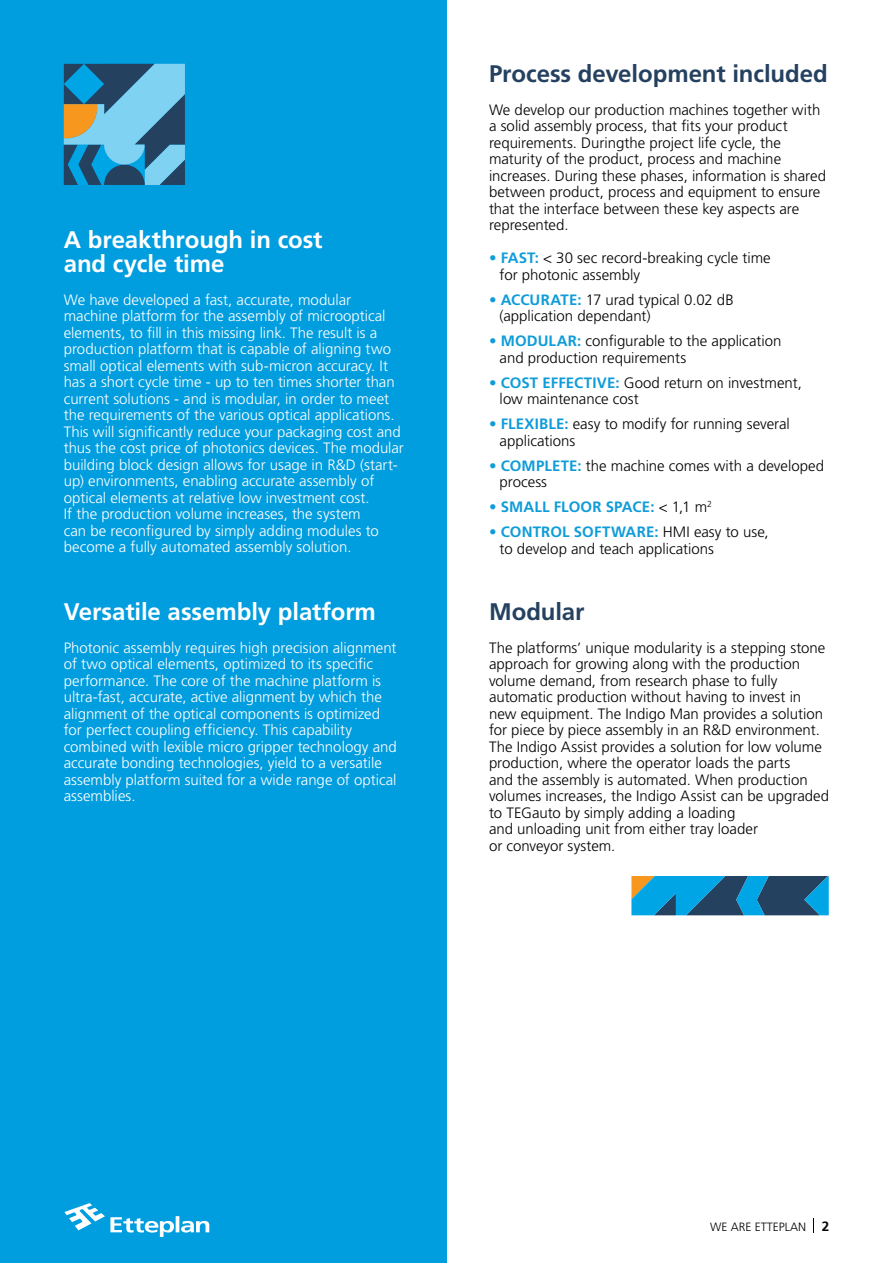
<style>
.page{position:relative;width:893px;height:1263px;background:#fff}
.page>*{position:absolute;margin:0;border:0;box-sizing:border-box;transform-origin:0 0}
.t1{font:700 24px/24px "Frutiger LT Std";letter-spacing:-.005em;color:#fff}
.t2{font:700 24px "Frutiger LT Std";letter-spacing:-.005em;color:#254160}
.t3{font:300 15px/16.5px "Frutiger LT Std";color:#020203}
.t4{font:300 15px/16.5px "Frutiger LT Std";color:#fff}
.t5{font:700 15px "Frutiger LT Std";letter-spacing:.01em;color:#0f9cd8}
.t6{font:300 12px "Frutiger LT Std";color:#020203}
.s1{font-weight:700;color:#0f9cd8}
.s2{font-weight:300;color:#020203}
.s3{font-weight:700;font-size:13.5px}
</style>
<div class="page">
<div style="left:0;top:0;width:446px;height:1263px;background:#009ddf"></div>
<svg style="left:64px;top:1203px;width:145px;height:34px"></svg>
<svg style="left:813px;top:1218px;width:1px;height:15px"></svg>
<svg style="left:631px;top:876px;width:198px;height:39px;background:#1c769f"></svg>
<svg style="left:64px;top:64px;width:121px;height:121px;background:#5492ac"></svg>
<h1 class="t1" style="left:64px;top:227px;width:260px">A breakthrough in cost and cycle time</h1>
<p class="t4" style="left:64px;top:291px;width:342px">We have developed a fast, accurate, modular machine platform for the assembly of microoptical elements, to fill in this missing link. The result is a production platform that is capable of aligning two small optical elements with sub-micron accuracy. It has a short cycle time - up to ten times shorter than current solutions - and is modular, in order to meet the requirements of the various optical applications.<br>This will significantly reduce your packaging cost and thus the cost price of photonics devices. The modular building block design allows for usage in R&amp;D (start&shy;up) environments, enabling accurate assembly of optical elements at relative low investment cost.<br>If the production volume increases, the system<br>can be reconfigured by simply adding modules to become a fully automated assembly solution.</p>
<h1 class="t1" style="left:64px;top:600px;width:314px">Versatile assembly platform</h1>
<p class="t4" style="left:64px;top:640px;width:335px">Photonic assembly requires high precision alignment of two optical elements, optimized to its specific performance. The core of the machine platform is ultra-fast, accurate, active alignment by which the alignment of the optical components is optimized for perfect coupling efficiency. This capability combined with lexible micro gripper technology and accurate bonding technologies, yield to a versatile assembly platform suited for a wide range of optical assemblies.</p>
<h1 class="t2" style="left:489px;top:59px;width:340px">Process development included</h1>
<p class="t3" style="left:489px;top:102px;width:338px">We develop our production machines together with a solid assembly process, that fits your product requirements. Duringthe project life cycle, the maturity of the product, process and machine increases. During these phases, information is shared between product, process and equipment to ensure that the interface between these key aspects are represented.</p>
<p class="t3" style="left:500px;top:250px;width:273px;text-indent:-11px"><span class="s1">• FAST:</span> &lt; 30 sec record-breaking cycle time for photonic assembly</p>
<p class="t3" style="left:500px;top:292px;width:236px;text-indent:-11px"><span class="s1">• ACCURATE:</span> 17 urad typical 0.02 dB (application dependant)</p>
<p class="t3" style="left:500px;top:333px;width:283px;text-indent:-11px"><span class="s1">• MODULAR:</span> configurable to the application and production requirements</p>
<p class="t3" style="left:500px;top:375px;width:304px;text-indent:-11px"><span class="s1">• COST EFFECTIVE:</span> Good return on investment, low maintenance cost</p>
<p class="t3" style="left:500px;top:416px;width:292px;text-indent:-11px"><span class="s1">• FLEXIBLE:</span> easy to modify for running several applications</p>
<p class="t3" style="left:500px;top:458px;width:326px;text-indent:-11px"><span class="s1">• COMPLETE:</span> the machine comes with a developed process</p>
<p class="t5" style="left:489px;top:498px;width:224px">• SMALL FLOOR SPACE: <span class="s2">&lt; 1,1 m</span><sup>2</sup></p>
<p class="t3" style="left:500px;top:524px;width:270px;text-indent:-11px"><span class="s1">• CONTROL SOFTWARE:</span> HMI easy to use, to develop and teach applications</p>
<h1 class="t2" style="left:489px;top:597px;width:97px">Modular</h1>
<p class="t3" style="left:489px;top:639px;width:342px">The platforms’ unique modularity is a stepping stone approach for growing along with the production volume demand, from research phase to fully automatic production without having to invest in new equipment. The Indigo Man provides a solution for piece by piece assembly in an R&amp;D environment.<br>The Indigo Assist provides a solution for low volume production, where the operator loads the parts<br>and the assembly is automated. When production volumes increases, the Indigo Assist can be upgraded to TEGauto by simply adding a loading<br>and unloading unit from either tray loader<br>or conveyor system.</p>
<p class="t6" style="left:710px;top:1220px;width:121px">WE ARE ETTEPLAN <span class="s3">2</span></p>
</div>
